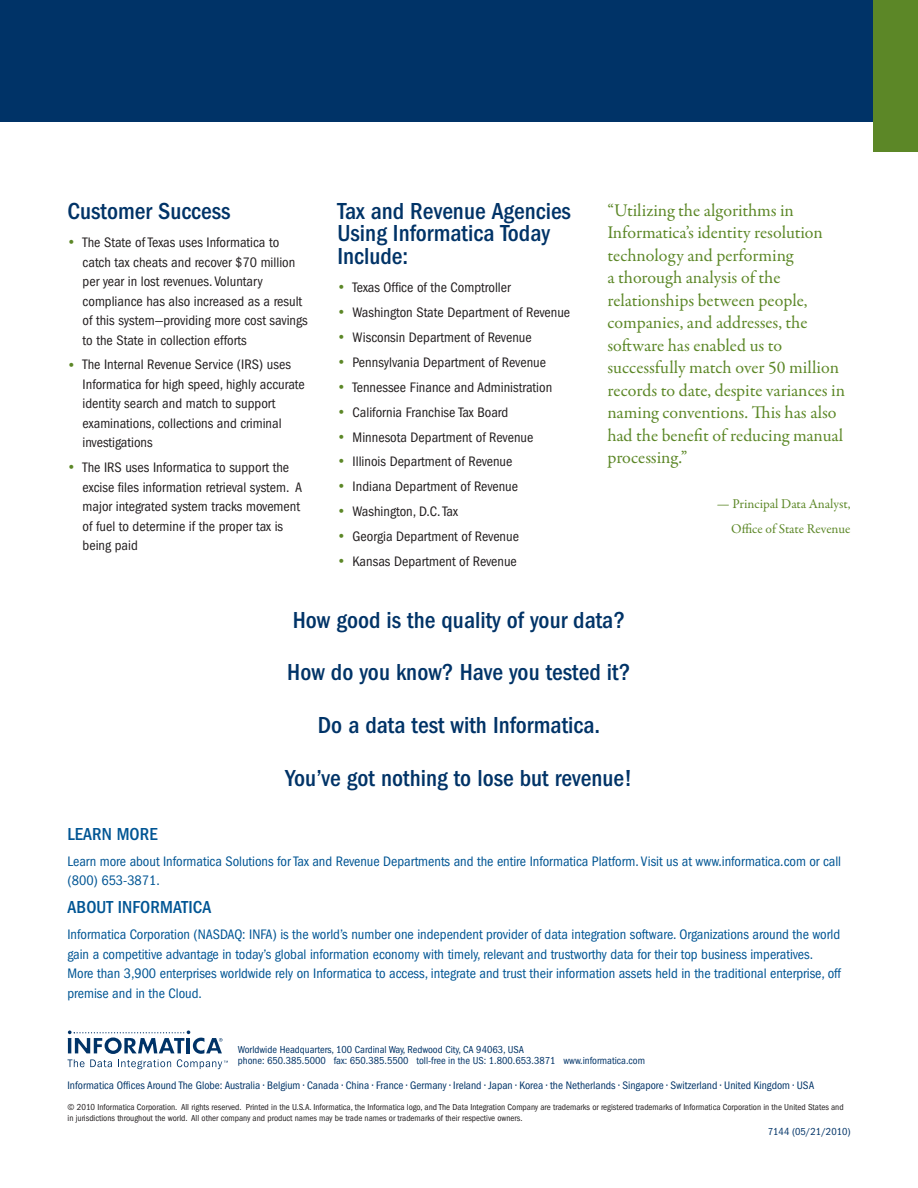
<style>
.page{position:relative;width:918px;height:1188px;background:#fff}
.page>*{position:absolute;margin:0;border:0;box-sizing:border-box;transform-origin:0 0}
.t1{font:500 condensed 24px/52.8px "ITC Franklin Gothic Std";color:#003367}
.t2{font:18px/22.5px "Garamond Premr Pro";color:#5c8727}
.t3{font:500 condensed 18px "ITC Franklin Gothic Std";letter-spacing:.005em;color:#005594}
.t4{font:condensed 14.25px/19.5px "ITC Franklin Gothic Std";color:#231f20}
.t5{font:condensed 14.25px/19.5px "ITC Franklin Gothic Std";color:#005594}
.t6{font:13.5px/24.6px "Garamond Premr Pro";letter-spacing:-.005em;color:#5c8727;text-align:right}
.t7{font:condensed 11.25px "ITC Franklin Gothic Std";color:#003367}
.t8{font:condensed 10.5px/10.8px "ITC Franklin Gothic Std";color:#003367}
.t9{font:condensed 9px/10.5px "ITC Franklin Gothic Std";color:#231f20}
.s1{font-family:"Futura BT";font-stretch:normal;font-size:13.5px;color:#5c8727}
</style>
<div class="page">
<div style="left:0;top:0;width:918px;height:121px;background:#003367"></div>
<div style="left:873px;top:0;width:45px;height:152px;background:#5c8727"></div>
<svg style="left:68px;top:1031px;width:160px;height:38px"></svg>
<h1 class="t1" style="left:68px;top:185px;width:165px">Customer Success</h1>
<p class="t4" style="left:83px;top:233px;width:227px;text-indent:-15px"><span class="s1">•</span> The State of Texas uses Informatica to catch tax cheats and recover $70 million per year in lost revenues. Voluntary compliance has also increased as a result of this system—providing more cost savings to the State in collection efforts</p>
<p class="t4" style="left:83px;top:355px;width:224px;text-indent:-15px"><span class="s1">•</span> The Internal Revenue Service (IRS) uses Informatica for high speed, highly accurate identity search and match to support examinations, collections and criminal investigations</p>
<p class="t4" style="left:83px;top:458px;width:221px;text-indent:-15px"><span class="s1">•</span> The IRS uses Informatica to support the excise files information retrieval system. A major integrated system tracks movement of fuel to determine if the proper tax is being paid</p>
<h1 class="t1" style="left:338px;top:200px;width:235px;line-height:22.5px">Tax and Revenue Agencies<br>Using Informatica Today<br>Include:</h1>
<p class="t4" style="left:338px;top:278px;width:175px"><span class="s1">•</span> Texas Office of the Comptroller</p>
<p class="t4" style="left:338px;top:303px;width:234px"><span class="s1">•</span> Washington State Department of Revenue</p>
<p class="t4" style="left:338px;top:328px;width:196px"><span class="s1">•</span> Wisconsin Department of Revenue</p>
<p class="t4" style="left:338px;top:352px;width:210px"><span class="s1">•</span> Pennsylvania Department of Revenue</p>
<p class="t4" style="left:338px;top:377px;width:216px"><span class="s1">•</span> Tennessee Finance and Administration</p>
<p class="t4" style="left:338px;top:402px;width:172px"><span class="s1">•</span> California Franchise Tax Board</p>
<p class="t4" style="left:338px;top:427px;width:197px"><span class="s1">•</span> Minnesota Department of Revenue</p>
<p class="t4" style="left:338px;top:452px;width:177px"><span class="s1">•</span> Illinois Department of Revenue</p>
<p class="t4" style="left:338px;top:477px;width:182px"><span class="s1">•</span> Indiana Department of Revenue</p>
<p class="t4" style="left:338px;top:502px;width:122px"><span class="s1">•</span> Washington, D.C. Tax</p>
<p class="t4" style="left:338px;top:527px;width:183px"><span class="s1">•</span> Georgia Department of Revenue</p>
<p class="t4" style="left:338px;top:552px;width:181px"><span class="s1">•</span> Kansas Department of Revenue</p>
<p class="t2" style="left:608px;top:199px;width:239px">“Utilizing the algorithms in<br>Informatica’s identity resolution technology and performing<br>a thorough analysis of the relationships between people, companies, and addresses, the software has enabled us to successfully match over 50 million records to date, despite variances in naming conventions. This has also had the benefit of reducing manual processing.”</p>
<p class="t6" style="left:717px;top:492px;width:135px">— Principal Data Analyst,<br>Office of State Revenue</p>
<h1 class="t1" style="left:286px;top:593px;width:348px;text-align:center">How good is the quality of your data?<br>How do you know? Have you tested it?<br>Do a data test with Informatica.<br>You’ve got nothing to lose but revenue!</h1>
<p class="t3" style="left:68px;top:823px;width:90px">LEARN MORE</p>
<p class="t5" style="left:68px;top:851px;width:775px">Learn more about Informatica Solutions for Tax and Revenue Departments and the entire Informatica Platform. Visit us at www.informatica.com or call (800) 653-3871.</p>
<p class="t3" style="left:68px;top:897px;width:145px">ABOUT INFORMATICA</p>
<p class="t5" style="left:68px;top:925px;width:775px">Informatica Corporation (NASDAQ: INFA) is the world’s number one independent provider of data integration software. Organizations around the world gain a competitive advantage in today’s global information economy with timely, relevant and trustworthy data for their top business imperatives.<br>More than 3,900 enterprises worldwide rely on Informatica to access, integrate and trust their information assets held in the traditional enterprise, off premise and in the Cloud.</p>
<p class="t8" style="left:238px;top:1044px;width:409px">Worldwide Headquarters, 100 Cardinal Way, Redwood City, CA 94063, USA<br>phone: 650.385.5000 fax: 650.385.5500 toll-free in the US: 1.800.653.3871 www.informatica.com</p>
<p class="t7" style="left:68px;top:1079px;width:748px">Informatica Offices Around The Globe: Australia • Belgium • Canada • China • France • Germany • Ireland • Japan • Korea • the Netherlands • Singapore • Switzerland • United Kingdom • USA</p>
<p class="t9" style="left:68px;top:1102px;width:778px">© 2010 Informatica Corporation. All rights reserved. Printed in the U.S.A. Informatica, the Informatica logo, and The Data Integration Company are trademarks or registered trademarks of Informatica Corporation in the United States and in jurisdictions throughout the world. All other company and product names may be trade names or trademarks of their respective owners.</p>
<p class="t8" style="left:768px;top:1126px;width:84px">7144 (05/21/2010)</p>
</div>
